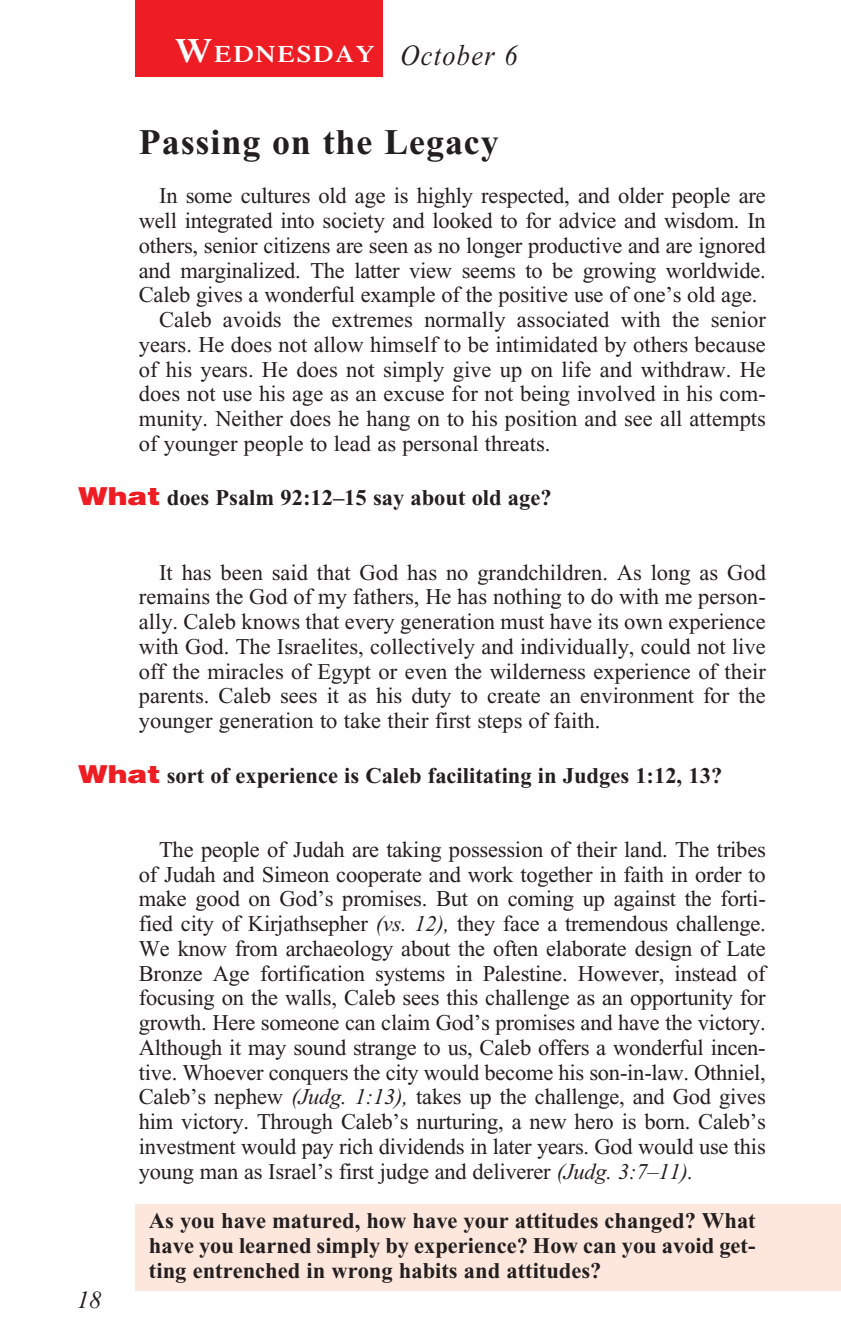
<style>
.page{position:relative;width:841px;height:1337px;background:#fff}
.page>*{position:absolute;margin:0;border:0;box-sizing:border-box;transform-origin:0 0}
._01-Daily_head{font:700 36px "Times New Roman";letter-spacing:.025em;color:#231f20}
._00-Month-Day{font:italic 29.25px "Times New Roman";letter-spacing:.05em;color:#231f20;scale:.9 1}
.t1{font:italic 24.75px "Times New Roman";color:#231f20}
.t2{font:600 23.62px "Times";letter-spacing:.07em;color:#fff;scale:1.1 1}
._4-Body_Copy{font:22.5px/24.8px "Times New Roman";letter-spacing:-.005em;color:#231f20;text-align:justify}
.x-screened_box-text{font:700 22.5px/24.8px "Times New Roman";color:#231f20;text-align:justify}
._6-question{font:700 22.5px "Times New Roman";color:#231f20}
.s1{font-size:33.75px}
.s2{font-family:"Helvetica";font-weight:900;font-size:24.75px;color:#ee1d23}
.s3{font-style:italic}
</style>
<div class="page">
<div style="left:135px;top:1204px;width:705px;height:86px;background:#fde7dc"></div>
<div style="left:135px;top:0;width:247px;height:77px;background:#ee1d23"></div>
<p class="t2" style="left:175px;top:40px;width:183px"><span class="s1">W</span>EDNESDAY</p>
<p class="_00-Month-Day" style="left:400px;top:40px;width:132px">October 6</p>
<p class="_01-Daily_head" style="left:139px;top:122px;width:361px">Passing on the Legacy</p>
<p class="_4-Body_Copy" style="left:139px;top:183px;width:628px;text-indent:20px">In some cultures old age is highly respected, and older people are well integrated into society and looked to for advice and wisdom. In others, senior citizens are seen as no longer productive and are ignored and marginalized. The latter view seems to be growing worldwide.<br>Caleb gives a wonderful example of the positive use of one’s old age.</p>
<p class="_4-Body_Copy" style="left:139px;top:307px;width:628px;text-indent:20px">Caleb avoids the extremes normally associated with the senior years. He does not allow himself to be intimidated by others because of his years. He does not simply give up on life and withdraw. He does not use his age as an excuse for not being involved in his com&shy;munity. Neither does he hang on to his position and see all attempts of younger people to lead as personal threats.</p>
<p class="_6-question" style="left:78px;top:485px;width:475px"><span class="s2">What</span> does Psalm 92:12–15 say about old age?</p>
<p class="_4-Body_Copy" style="left:139px;top:560px;width:628px;text-indent:20px">It has been said that God has no grandchildren. As long as God remains the God of my fathers, He has nothing to do with me person&shy;ally. Caleb knows that every generation must have its own experience with God. The Israelites, collectively and individually, could not live off the miracles of Egypt or even the wilderness experience of their parents. Caleb sees it as his duty to create an environment for the younger generation to take their first steps of faith.</p>
<p class="_6-question" style="left:78px;top:762px;width:645px"><span class="s2">What</span> sort of experience is Caleb facilitating in Judges 1:12, 13?</p>
<p class="t1" style="left:77px;top:1287px;width:26px">18</p>
<p class="_4-Body_Copy" style="left:139px;top:837px;width:628px;text-indent:20px">The people of Judah are taking possession of their land. The tribes of Judah and Simeon cooperate and work together in faith in order to make good on God’s promises. But on coming up against the forti&shy;fied city of Kirjathsepher <span class="s3">(vs. 12),</span> they face a tremendous challenge.<br>We know from archaeology about the often elaborate design of Late Bronze Age fortification systems in Palestine. However, instead of focusing on the walls, Caleb sees this challenge as an opportunity for growth. Here someone can claim God’s promises and have the victory.<br>Although it may sound strange to us, Caleb offers a wonderful incen&shy;tive. Whoever conquers the city would become his son-in-law. Othniel, Caleb’s nephew <span class="s3">(Judg. 1:13),</span> takes up the challenge, and God gives him victory. Through Caleb’s nurturing, a new hero is born. Caleb’s investment would pay rich dividends in later years. God would use this young man as Israel’s first judge and deliverer <span class="s3">(Judg. 3:7–11).</span></p>
<p class="x-screened_box-text" style="left:149px;top:1208px;width:608px">As you have matured, how have your attitudes changed? What have you learned simply by experience? How can you avoid get&shy;ting entrenched in wrong habits and attitudes?</p>
</div>
